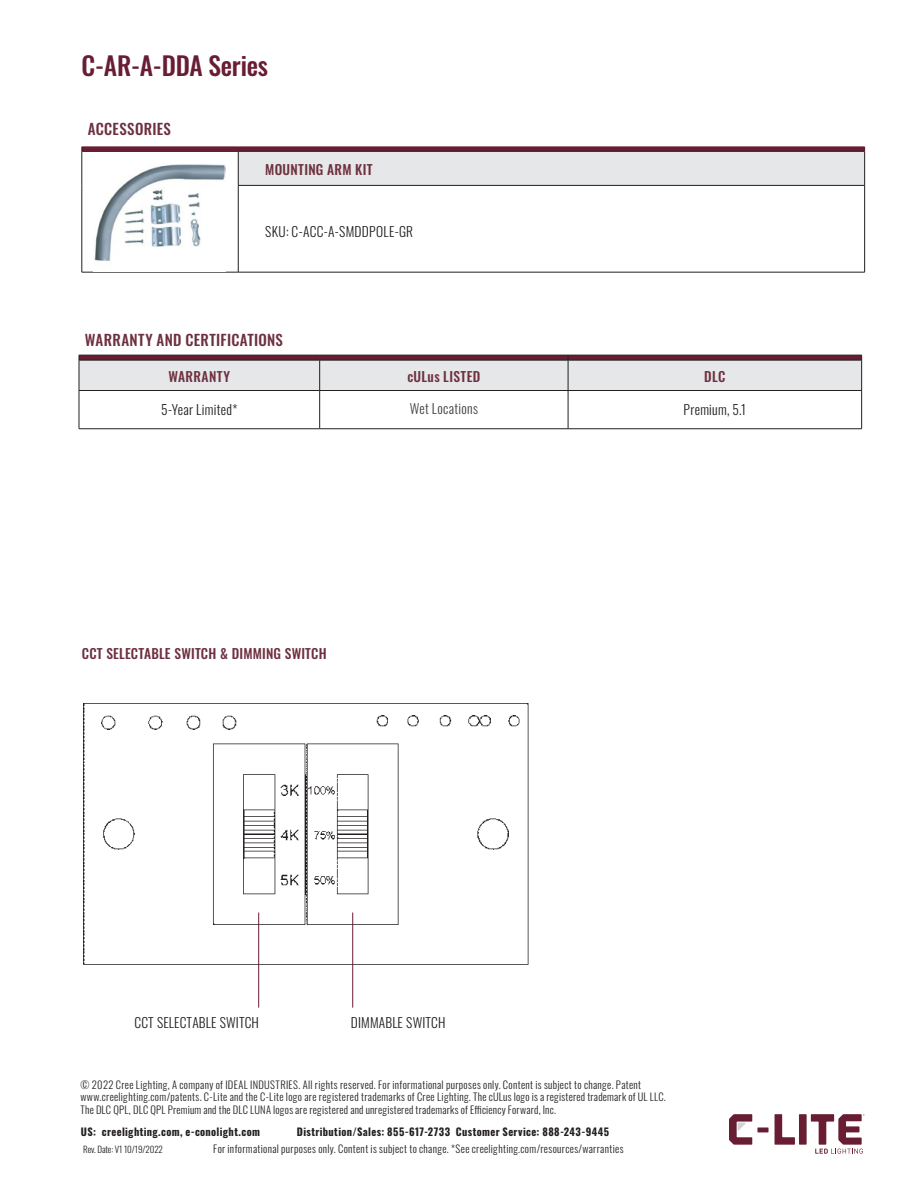
<style>
.page{position:relative;width:918px;height:1188px;background:#fff}
.page>*{position:absolute;margin:0;border:0;box-sizing:border-box;transform-origin:0 0}
.t1{font:500 25.5px "Oswald";letter-spacing:-.01em;color:#681d33}
.t2{font:500 15px "Oswald";letter-spacing:.02em;color:#6d3040}
.t3{font:300 13.5px "Oswald";letter-spacing:.01em;color:#231f20}
.t4{font:500 13.5px "Oswald";letter-spacing:.01em;color:#6d3040}
.t5{font:500 13.5px "Oswald";letter-spacing:.03em;color:#6d3040}
.t6{font:300 13.5px "Oswald";letter-spacing:.025em;color:#414042}
.t7{font:300 10.5px/12.8px "Oswald";letter-spacing:.03em;color:#231f20}
.t8{font:700 10.5px "Oswald";letter-spacing:.035em;color:#231f20}
.t9{font:300 9px "Oswald";letter-spacing:-.01em;color:#231f20}
</style>
<div class="page">
<svg style="left:729px;top:1114px;width:40px;height:31px"></svg>
<svg style="left:775px;top:1114px;width:20px;height:31px"></svg>
<div style="left:799px;top:1114px;width:8px;height:31px;background:#681d33"></div>
<svg style="left:811px;top:1114px;width:54px;height:40px"></svg>
<hr style="left:82px;top:147px;width:783px;height:4px;background:#681d33">
<div style="left:238px;top:151px;width:627px;height:34px;background:#e6e7e8"></div>
<hr style="left:82px;top:151px;width:1px;height:34px;background:#231f20">
<hr style="left:82px;top:185px;width:1px;height:87px;background:#231f20">
<hr style="left:82px;top:151px;width:156px;height:1px;background:#681d33">
<hr style="left:864px;top:186px;width:1px;height:86px;background:#231f20">
<hr style="left:238px;top:186px;width:1px;height:86px;background:#231f20">
<hr style="left:238px;top:151px;width:627px;height:1px;background:#231f20">
<hr style="left:238px;top:152px;width:1px;height:33px;background:#231f20">
<hr style="left:864px;top:152px;width:1px;height:33px;background:#231f20">
<hr style="left:238px;top:185px;width:627px;height:1px;background:#231f20">
<hr style="left:238px;top:272px;width:627px;height:1px;background:#231f20">
<hr style="left:82px;top:272px;width:156px;height:1px;background:#231f20">
<img style="left:94px;top:164px;width:131px;height:97px">
<img style="left:83px;top:703px;width:446px;height:271px">
<hr style="left:258px;top:913px;width:1px;height:95px;background:#681d33">
<hr style="left:352px;top:913px;width:1px;height:95px;background:#681d33">
<hr style="left:79px;top:391px;width:1px;height:38px;background:#231f20">
<hr style="left:319px;top:391px;width:1px;height:38px;background:#231f20">
<hr style="left:568px;top:391px;width:1px;height:38px;background:#231f20">
<hr style="left:861px;top:391px;width:1px;height:38px;background:#231f20">
<hr style="left:79px;top:428px;width:241px;height:1px;background:#231f20">
<hr style="left:320px;top:428px;width:248px;height:1px;background:#231f20">
<hr style="left:568px;top:428px;width:294px;height:1px;background:#231f20">
<svg style="left:79px;top:355px;width:783px;height:36px"></svg>
<hr style="left:319px;top:360px;width:1px;height:30px;background:#231f20">
<hr style="left:568px;top:360px;width:1px;height:30px;background:#231f20">
<hr style="left:861px;top:360px;width:1px;height:30px;background:#231f20">
<h1 class="t1" style="left:82px;top:52px;width:188px">C-AR-A-DDA Series</h1>
<h2 class="t2" style="left:88px;top:121px;width:85px">ACCESSORIES</h2>
<p class="t4" style="left:265px;top:162px;width:109px">MOUNTING ARM KIT</p>
<p class="t3" style="left:265px;top:219px;width:149px">SKU: C-ACC-A-SMDDPOLE-GR</p>
<h2 class="t2" style="left:85px;top:332px;width:200px">WARRANTY AND CERTIFICATIONS</h2>
<p class="t5" style="left:169px;top:369px;width:63px">WARRANTY</p>
<p class="t5" style="left:407px;top:369px;width:75px">cULus LISTED</p>
<p class="t4" style="left:704px;top:369px;width:23px">DLC</p>
<p class="t3" style="left:161px;top:398px;width:78px">5-Year Limited*</p>
<p class="t6" style="left:410px;top:396px;width:70px">Wet Locations</p>
<p class="t3" style="left:683px;top:398px;width:64px">Premium, 5.1</p>
<p class="t4" style="left:82px;top:647px;width:246px">CCT SELECTABLE SWITCH &amp; DIMMING SWITCH</p>
<p class="t3" style="left:134px;top:1010px;width:126px">CCT SELECTABLE SWITCH</p>
<p class="t3" style="left:351px;top:1010px;width:96px">DIMMABLE SWITCH</p>
<p class="t7" style="left:80px;top:1077px;width:587px">© 2022 Cree Lighting, A company of IDEAL INDUSTRIES. All rights reserved. For informational purposes only. Content is subject to change. Patent www.creelighting.com/patents. C-Lite and the C-Lite logo are registered trademarks of Cree Lighting. The cULus logo is a registered trademark of UL LLC.<br>The DLC QPL, DLC QPL Premium and the DLC LUNA logos are registered and unregistered trademarks of Efficiency Forward, Inc.</p>
<p class="t8" style="left:81px;top:1126px;width:181px">US: creelighting.com, e-conolight.com</p>
<p class="t8" style="left:297px;top:1126px;width:314px">Distribution/Sales: 855-617-2733 Customer Service: 888-243-9445</p>
<p class="t9" style="left:83px;top:1142px;width:81px">Rev. Date: V1 10/19/2022</p>
<p class="t7" style="left:213px;top:1141px;width:412px">For informational purposes only. Content is subject to change. *See creelighting.com/resources/warranties</p>
</div>
